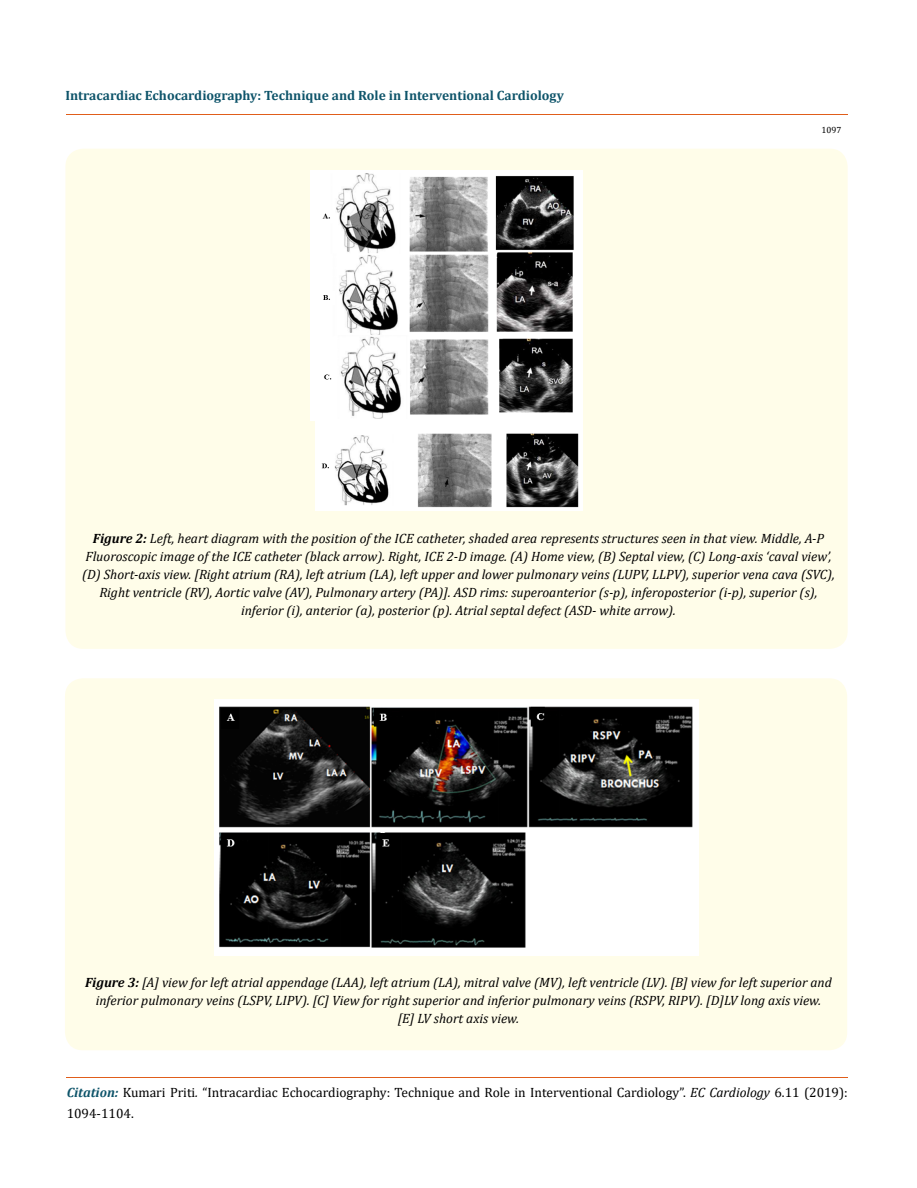
<style>
.page{position:relative;width:917px;height:1188px;background:#fff}
.page>*{position:absolute;margin:0;border:0;box-sizing:border-box;transform-origin:0 0}
.t1{font:italic 13.5px/18px "Cambria";color:#000;text-align:center}
.t2{font:13.5px/21px "Cambria";color:#000}
.t3{font:700 13.5px "Cambria";color:#0e546a}
.t4{font:9px "Cambria";color:#000}
.s1{font-weight:700}
.s2{font-weight:700;font-style:italic;color:#0e546a}
.s3{font-style:italic}
</style>
<div class="page">
<hr style="left:66px;top:115px;width:781px;height:1px;background:#e05d1a">
<hr style="left:66px;top:1077px;width:781px;height:1px;background:#e05d1a">
<div style="left:65px;top:149px;width:782px;height:500px;background:#fffde9;border-radius:18px"></div>
<img style="left:311px;top:170px;width:271px;height:250px">
<img style="left:315px;top:421px;width:267px;height:90px">
<div style="left:65px;top:678px;width:782px;height:372px;background:#fffde9;border-radius:18px"></div>
<img style="left:215px;top:699px;width:483px;height:257px">
<p class="t3" style="left:65px;top:86px;width:500px">Intracardiac Echocardiography: Technique and Role in Interventional Cardiology</p>
<p class="t4" style="left:821px;top:124px;width:21px">1097</p>
<p class="t1" style="left:82px;top:529px;width:754px"><span class="s1">Figure 2:</span> Left, heart diagram with the position of the ICE catheter, shaded area represents structures seen in that view. Middle, A-P Fluoroscopic image of the ICE catheter (black arrow). Right, ICE 2-D image. (A) Home view, (B) Septal view, (C) Long-axis ‘caval view’, (D) Short-axis view. [Right atrium (RA), left atrium (LA), left upper and lower pulmonary veins (LUPV, LLPV), superior vena cava (SVC), Right ventricle (RV), Aortic valve (AV), Pulmonary artery (PA)]. ASD rims: superoanterior (s-p), inferoposterior (i-p), superior (s), inferior (i), anterior (a), posterior (p). Atrial septal defect (ASD- white arrow).</p>
<p class="t1" style="left:85px;top:973px;width:748px"><span class="s1">Figure 3:</span> [A] view for left atrial appendage (LAA), left atrium (LA), mitral valve (MV), left ventricle (LV). [B] view for left superior and inferior pulmonary veins (LSPV, LIPV). [C] View for right superior and inferior pulmonary veins (RSPV, RIPV). [D]LV long axis view.<br>[E] LV short axis view.</p>
<p class="t2" style="left:67px;top:1082px;width:782px"><span class="s2">Citation:</span> Kumari Priti<span class="s3">.</span> “Intracardiac Echocardiography: Technique and Role in Interventional Cardiology”. <span class="s3">EC Cardiology</span> 6.11 (2019):<br>1094-1104.</p>
</div>
